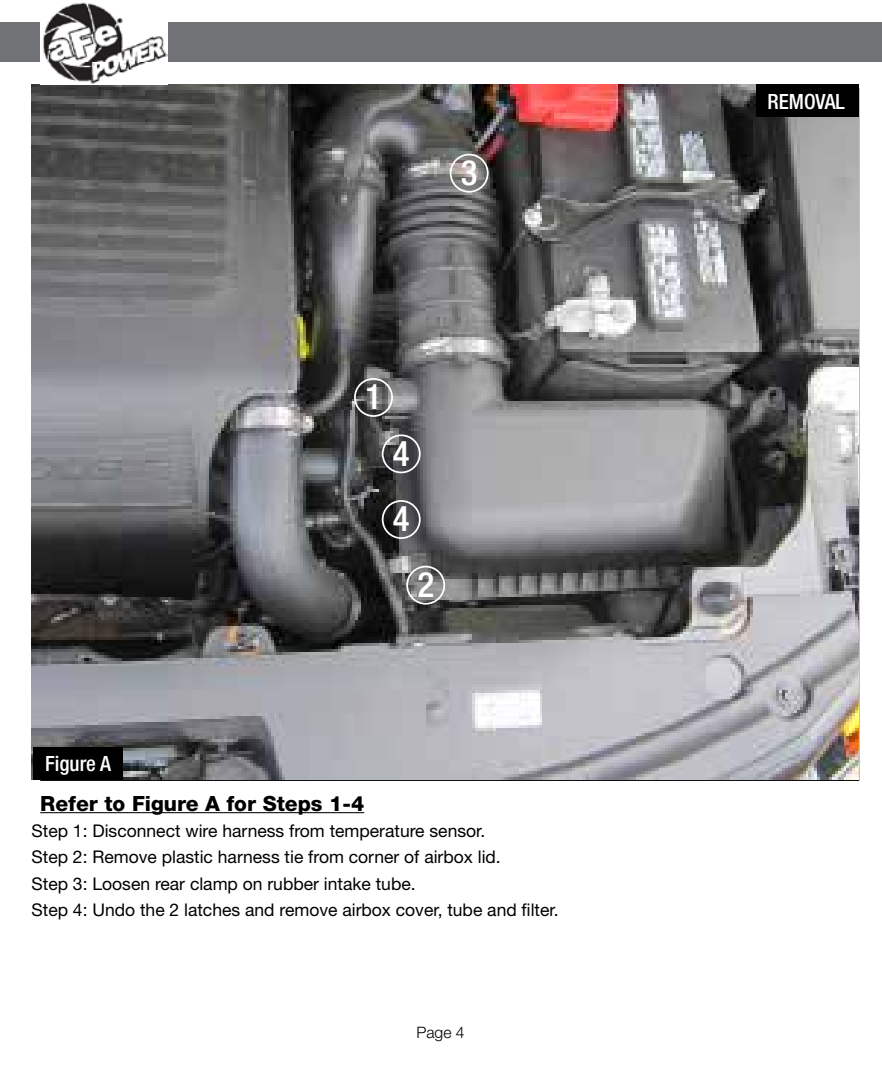
<style>
.page{position:relative;width:882px;height:1071px;background:#fff}
.page>*{position:absolute;margin:0;border:0;box-sizing:border-box;transform-origin:0 0}
.t1{font:500 condensed 35px/65.6px "Helvetica Neue";color:#fff}
.t2{font:800 21px "Helvetica Neue";color:#000}
.t3{font:500 condensed 21px "Helvetica Neue";color:#fff}
.t4{font:17.5px/26.2px "Helvetica Neue";color:#000}
.t5{font:300 15.75px "Helvetica Neue";color:#000}
</style>
<div class="page">
<img style="left:32px;top:85px;width:827px;height:694px">
<div style="left:0;top:23px;width:882px;height:39px;background:#717275"></div>
<img style="left:40px;top:2px;width:127px;height:82px">
<hr style="left:40px;top:812px;width:324px;height:1px;background:#000">
<div style="left:354px;top:378px;width:39px;height:39px;border:2px solid #fff;border-radius:50%"></div>
<div style="left:756px;top:84px;width:103px;height:33px;background:#000"></div>
<div style="left:406px;top:566px;width:39px;height:39px;border:2px solid #fff;border-radius:50%"></div>
<div style="left:450px;top:154px;width:39px;height:39px;border:2px solid #fff;border-radius:50%"></div>
<div style="left:382px;top:434px;width:39px;height:39px;border:2px solid #fff;border-radius:50%"></div>
<div style="left:382px;top:500px;width:39px;height:39px;border:2px solid #fff;border-radius:50%"></div>
<div style="left:33px;top:747px;width:90px;height:33px;background:#000"></div>
<p class="t3" style="left:45px;top:751px;width:67px">Figure A</p>
<h1 class="t1" style="left:461px;top:139px;width:18px">3</h1>
<h1 class="t1" style="left:365px;top:364px;width:18px">1</h1>
<h1 class="t1" style="left:393px;top:420px;width:18px">4<br>4</h1>
<h1 class="t1" style="left:417px;top:551px;width:18px">2</h1>
<p class="t2" style="left:40px;top:791px;width:325px">Refer to Figure A for Steps 1-4</p>
<p class="t4" style="left:32px;top:817px;width:529px">Step 1: Disconnect wire harness from temperature sensor.<br>Step 2: Remove plastic harness tie from corner of airbox lid.<br>Step 3: Loosen rear clamp on rubber intake tube.<br>Step 4: Undo the 2 latches and remove airbox cover, tube and filter.</p>
<p class="t5" style="left:416px;top:1023px;width:50px">Page 4</p>
<p class="t3" style="left:768px;top:89px;width:79px">REMOVAL</p>
</div>
